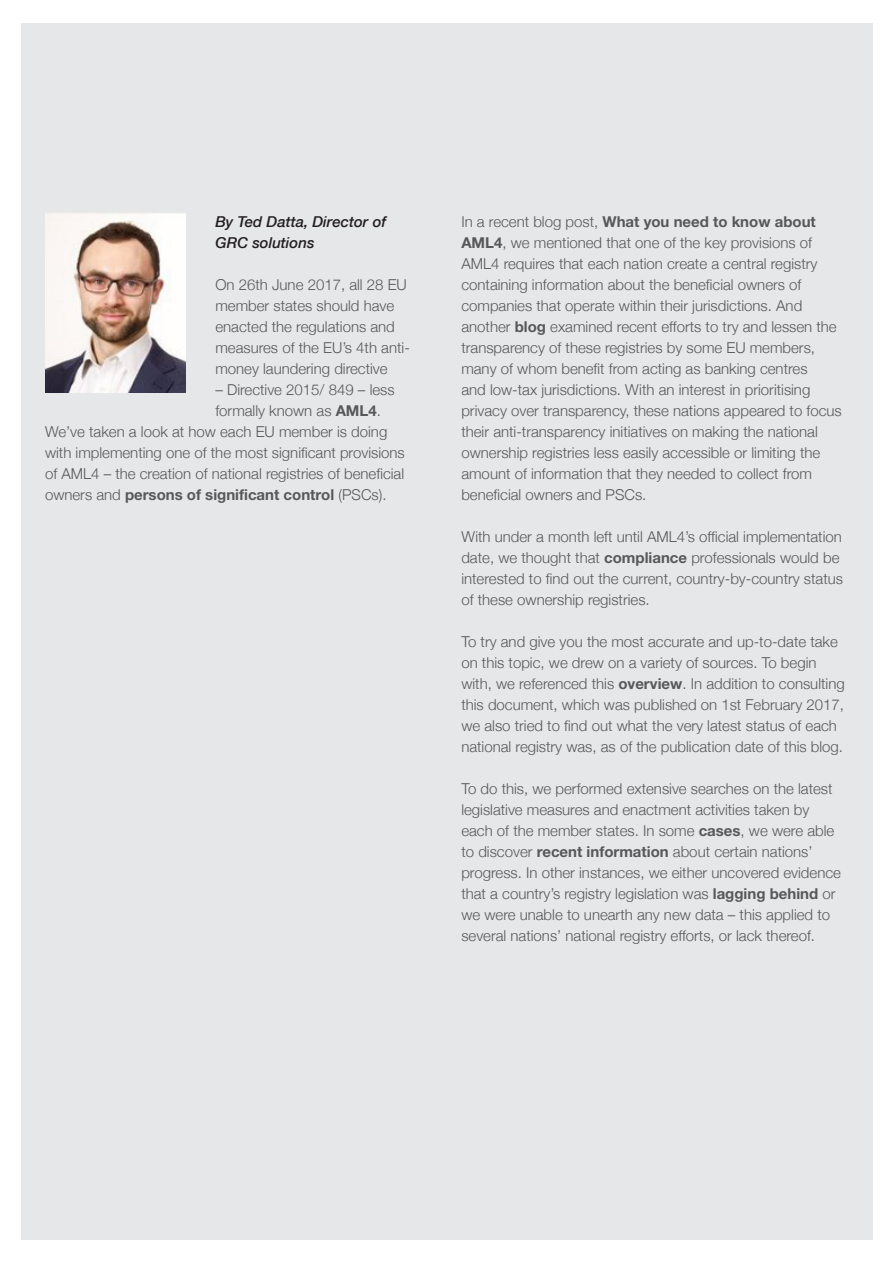
<style>
.page{position:relative;width:893px;height:1263px;background:#fff}
.page>*{position:absolute;margin:0;border:0;box-sizing:border-box;transform-origin:0 0}
.t1{font:300 15px/21px "Helvetica Neue";color:#57585a}
.t2{font:700 15px "Helvetica Neue LTW1 G";color:#57585a}
.t3{font:italic 500 15px/21px "Helvetica Neue";color:#231f20}
.s1{font-family:"Helvetica Neue LTW1 G";font-weight:700}
.s2{font-family:"Helvetica Neue";font-weight:300}
</style>
<div class="page">
<div style="left:21px;top:23px;width:851px;height:1217px;background:#e6e7e9"></div>
<img style="left:45px;top:213px;width:141px;height:180px">
<p class="t3" style="left:215px;top:210px;width:172px">By Ted Datta, Director of<br>GRC solutions</p>
<p class="t1" style="left:215px;top:273px;width:196px">On 26th June 2017, all 28 EU member states should have enacted the regulations and measures of the EU’s 4th anti&shy;money laundering directive</p>
<p class="t1" style="left:215px;top:378px;width:181px">– Directive 2015/ 849 – less</p>
<p class="t1" style="left:215px;top:399px;width:167px">formally known as <span class="s1">AML4</span>.</p>
<p class="t1" style="left:45px;top:420px;width:344px">We’ve taken a look at how each EU member is doing</p>
<p class="t1" style="left:45px;top:441px;width:361px">with implementing one of the most significant provisions</p>
<p class="t1" style="left:45px;top:462px;width:361px">of AML4 – the creation of national registries of beneficial</p>
<p class="t2" style="left:45px;top:486px;width:343px"><span class="s2">owners and</span> persons of significant control <span class="s2">(PSCs).</span></p>
<p class="t1" style="left:461px;top:210px;width:382px">In a recent blog post, <span class="s1">What you need to know about AML4</span>, we mentioned that one of the key provisions of AML4 requires that each nation create a central registry containing information about the beneficial owners of companies that operate within their jurisdictions. And another <span class="s1">blog</span> examined recent efforts to try and lessen the transparency of these registries by some EU members, many of whom benefit from acting as banking centres<br>and low-tax jurisdictions. With an interest in prioritising privacy over transparency, these nations appeared to focus their anti-transparency initiatives on making the national ownership registries less easily accessible or limiting the amount of information that they needed to collect from beneficial owners and PSCs.</p>
<p class="t1" style="left:461px;top:525px;width:383px">With under a month left until AML4’s official implementation date, we thought that <span class="s1">compliance</span> professionals would be interested to find out the current, country-by-country status of these ownership registries.</p>
<p class="t1" style="left:461px;top:630px;width:385px">To try and give you the most accurate and up-to-date take on this topic, we drew on a variety of sources. To begin with, we referenced this <span class="s1">overview</span>. In addition to consulting this document, which was published on 1st February 2017, we also tried to find out what the very latest status of each national registry was, as of the publication date of this blog.</p>
<p class="t1" style="left:461px;top:777px;width:381px">To do this, we performed extensive searches on the latest legislative measures and enactment activities taken by each of the member states. In some <span class="s1">cases</span>, we were able to discover <span class="s1">recent information</span> about certain nations’ progress. In other instances, we either uncovered evidence that a country’s registry legislation was <span class="s1">lagging behind</span> or we were unable to unearth any new data – this applied to several nations’ national registry efforts, or lack thereof.</p>
</div>
